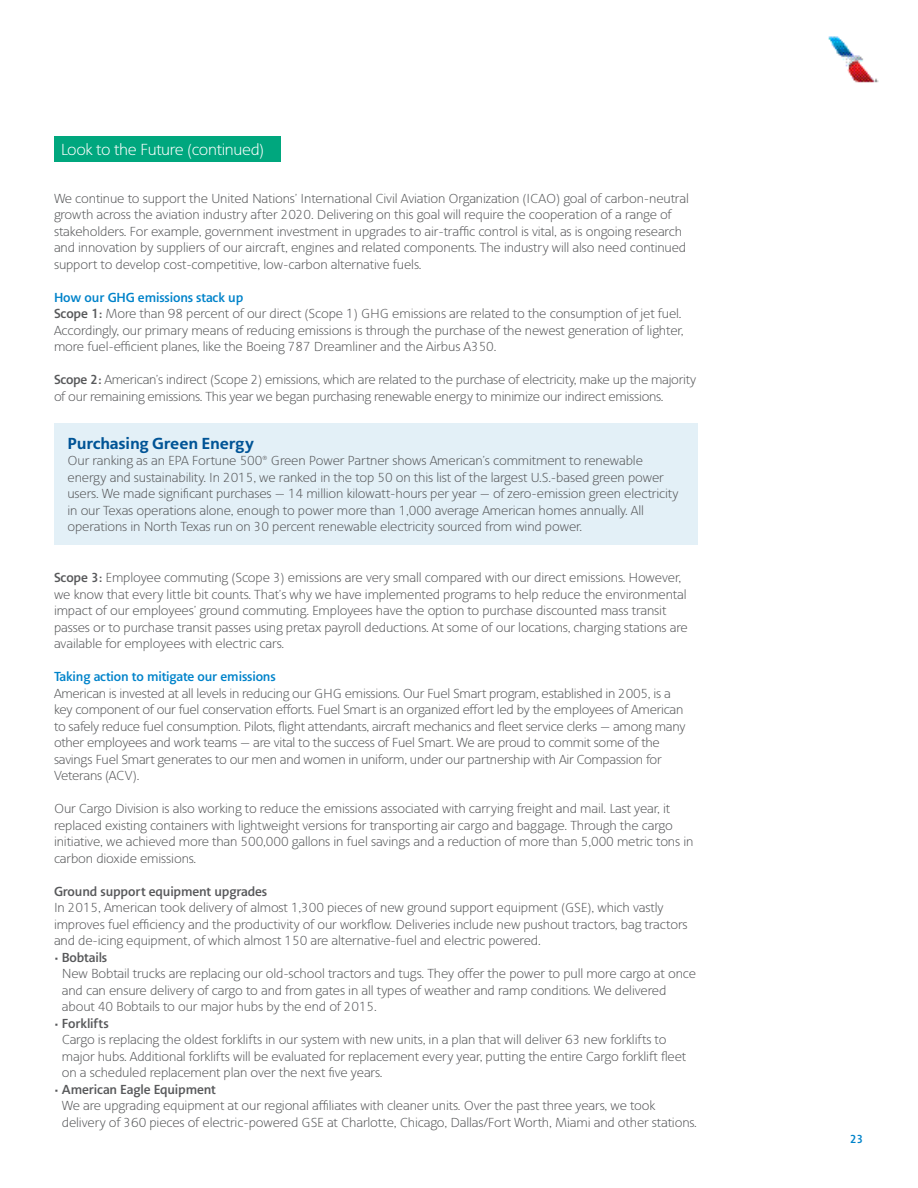
<style>
.page{position:relative;width:918px;height:1188px;background:#fff}
.page>*{position:absolute;margin:0;border:0;box-sizing:border-box;transform-origin:0 0}
.t1{font:300 16.5px "American Sans";letter-spacing:-.02em;color:#fff}
.t2{font:700 16.5px "American Sans";letter-spacing:-.01em;color:#005496}
.t3{font:300 13.5px/16.5px "American Sans";letter-spacing:-.01em;color:#58595b}
.t4{font:500 13.5px "American Sans";letter-spacing:-.01em;color:#0083ca}
.t5{font:500 13.5px "American Sans";letter-spacing:-.01em;color:#58595b}
.t6{font:500 12px "American Sans";color:#0083ca}
.s1{font-weight:500}
</style>
<div class="page">
<img style="left:828px;top:37px;width:51px;height:46px">
<div style="left:54px;top:136px;width:227px;height:26px;background:#00a77e"></div>
<div style="left:54px;top:423px;width:644px;height:122px;background:#e3f0f7"></div>
<p class="t1" style="left:61px;top:141px;width:205px">Look to the Future (continued)</p>
<p class="t3" style="left:54px;top:190px;width:636px">We continue to support the United Nations’ International Civil Aviation Organization (ICAO) goal of carbon-neutral growth across the aviation industry after 2020. Delivering on this goal will require the cooperation of a range of stakeholders. For example, government investment in upgrades to air-traffic control is vital, as is ongoing research and innovation by suppliers of our aircraft, engines and related components. The industry will also need continued support to develop cost-competitive, low-carbon alternative fuels.</p>
<p class="t4" style="left:54px;top:289px;width:191px">How our GHG emissions stack up</p>
<p class="t3" style="left:54px;top:305px;width:631px"><span class="s1">Scope 1:</span> More than 98 percent of our direct (Scope 1) GHG emissions are related to the consumption of jet fuel.<br>Accordingly, our primary means of reducing emissions is through the purchase of the newest generation of lighter, more fuel-efficient planes, like the Boeing 787 Dreamliner and the Airbus A350.</p>
<p class="t3" style="left:54px;top:371px;width:644px"><span class="s1">Scope 2:</span> American’s indirect (Scope 2) emissions, which are related to the purchase of electricity, make up the majority of our remaining emissions. This year we began purchasing renewable energy to minimize our indirect emissions.</p>
<p class="t2" style="left:68px;top:434px;width:188px">Purchasing Green Energy</p>
<p class="t3" style="left:68px;top:453px;width:613px">Our ranking as an EPA Fortune 500® Green Power Partner shows American’s commitment to renewable energy and sustainability. In 2015, we ranked in the top 50 on this list of the largest U.S.-based green power users. We made significant purchases — 14 million kilowatt-hours per year — of zero-emission green electricity in our Texas operations alone, enough to power more than 1,000 average American homes annually. All operations in North Texas run on 30 percent renewable electricity sourced from wind power.</p>
<p class="t3" style="left:54px;top:569px;width:635px"><span class="s1">Scope 3:</span> Employee commuting (Scope 3) emissions are very small compared with our direct emissions. However, we know that every little bit counts. That’s why we have implemented programs to help reduce the environmental impact of our employees’ ground commuting. Employees have the option to purchase discounted mass transit passes or to purchase transit passes using pretax payroll deductions. At some of our locations, charging stations are available for employees with electric cars.</p>
<p class="t4" style="left:54px;top:669px;width:223px">Taking action to mitigate our emissions</p>
<p class="t3" style="left:54px;top:685px;width:633px">American is invested at all levels in reducing our GHG emissions. Our Fuel Smart program, established in 2005, is a key component of our fuel conservation efforts. Fuel Smart is an organized effort led by the employees of American to safely reduce fuel consumption. Pilots, flight attendants, aircraft mechanics and fleet service clerks — among many other employees and work teams — are vital to the success of Fuel Smart. We are proud to commit some of the savings Fuel Smart generates to our men and women in uniform, under our partnership with Air Compassion for Veterans (ACV).</p>
<p class="t3" style="left:54px;top:800px;width:641px">Our Cargo Division is also working to reduce the emissions associated with carrying freight and mail. Last year, it replaced existing containers with lightweight versions for transporting air cargo and baggage. Through the cargo initiative, we achieved more than 500,000 gallons in fuel savings and a reduction of more than 5,000 metric tons in carbon dioxide emissions.</p>
<p class="t5" style="left:54px;top:883px;width:215px">Ground support equipment upgrades</p>
<p class="t3" style="left:54px;top:899px;width:635px">In 2015, American took delivery of almost 1,300 pieces of new ground support equipment (GSE), which vastly improves fuel efficiency and the productivity of our workflow. Deliveries include new pushout tractors, bag tractors and de-icing equipment, of which almost 150 are alternative-fuel and electric powered.</p>
<p class="t3" style="left:62px;top:949px;width:636px;text-indent:-8px"><span class="s1">• Bobtails<br></span>New Bobtail trucks are replacing our old-school tractors and tugs. They offer the power to pull more cargo at once and can ensure delivery of cargo to and from gates in all types of weather and ramp conditions. We delivered about 40 Bobtails to our major hubs by the end of 2015.</p>
<p class="t3" style="left:62px;top:1015px;width:626px;text-indent:-8px"><span class="s1">• Forklifts<br></span>Cargo is replacing the oldest forklifts in our system with new units, in a plan that will deliver 63 new forklifts to major hubs. Additional forklifts will be evaluated for replacement every year, putting the entire Cargo forklift fleet on a scheduled replacement plan over the next five years.</p>
<p class="t3" style="left:62px;top:1081px;width:637px;text-indent:-8px"><span class="s1">• American Eagle Equipment<br></span>We are upgrading equipment at our regional affiliates with cleaner units. Over the past three years, we took delivery of 360 pieces of electric-powered GSE at Charlotte, Chicago, Dallas/Fort Worth, Miami and other stations.</p>
<p class="t6" style="left:850px;top:1132px;width:16px">23</p>
</div>
